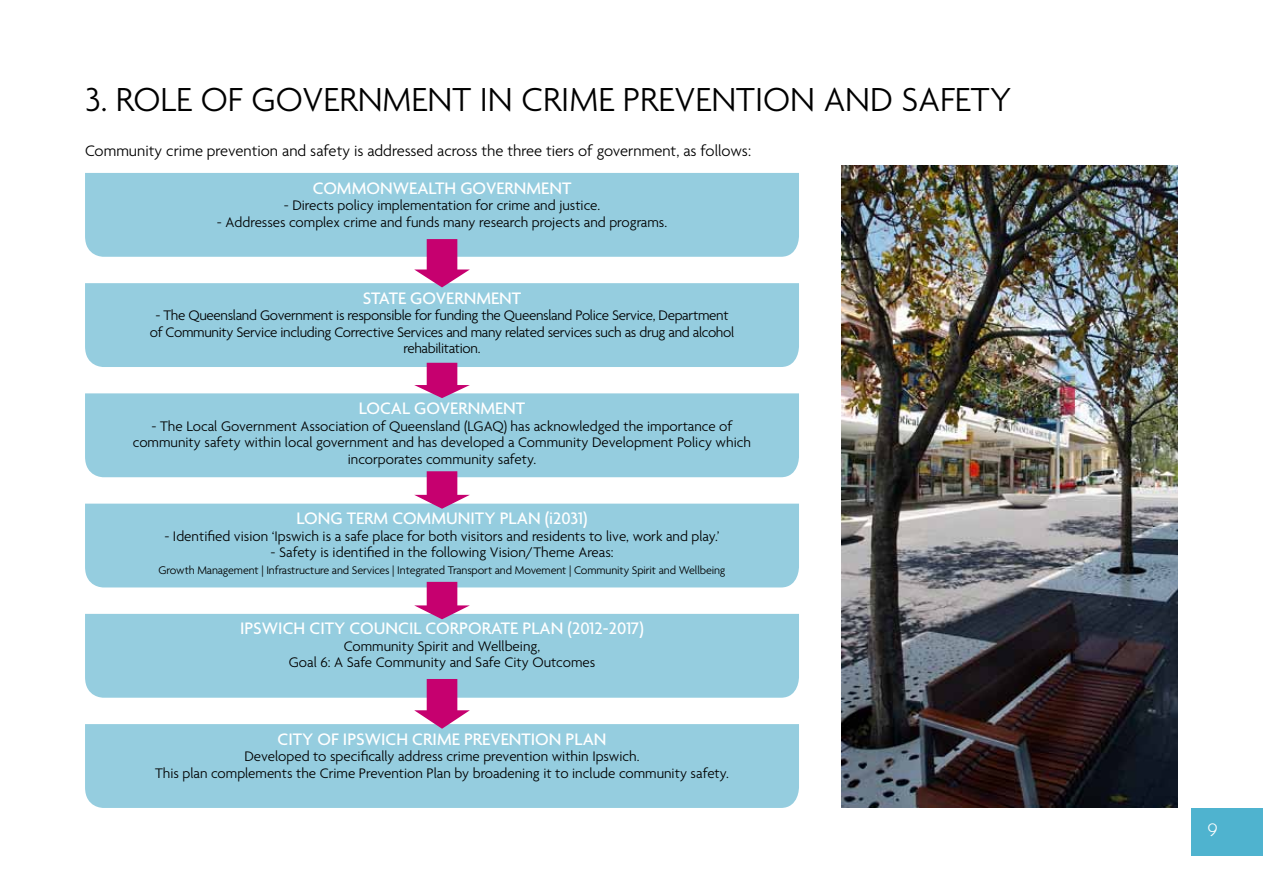
<style>
.page{position:relative;width:1263px;height:893px;background:#fff}
.page>*{position:absolute;margin:0;border:0;box-sizing:border-box;transform-origin:0 0}
.t1{font:300 36px "Agenda";color:#000}
.t2{font:500 18px "Agenda";color:#fff}
.t3{font:18px "Kabel IT Cby BT";color:#fff}
.t4{font:300 16.5px "Agenda";color:#000}
.t5{font:300 15px/16.5px "Agenda";color:#000;text-align:center}
.t6{font:300 15px/16.5px "Agenda";letter-spacing:-.02em;color:#000;text-align:center}
.t7{font:300 12px "Agenda";letter-spacing:-.01em;color:#000}
</style>
<div class="page">
<div style="left:85px;top:173px;width:714px;height:84px;background:#95cddf"></div>
<div style="left:1191px;top:808px;width:72px;height:47px;background:#4fb3cf"></div>
<div style="left:85px;top:283px;width:714px;height:84px;background:#95cddf"></div>
<div style="left:85px;top:393px;width:714px;height:84px;background:#95cddf"></div>
<div style="left:85px;top:504px;width:714px;height:83px;background:#95cddf"></div>
<div style="left:85px;top:614px;width:714px;height:84px;background:#95cddf"></div>
<div style="left:85px;top:724px;width:714px;height:84px;background:#95cddf"></div>
<svg style="left:414px;top:239px;width:56px;height:48px"></svg>
<svg style="left:414px;top:363px;width:56px;height:35px"></svg>
<svg style="left:414px;top:471px;width:56px;height:38px"></svg>
<svg style="left:414px;top:582px;width:56px;height:37px"></svg>
<svg style="left:414px;top:679px;width:56px;height:50px"></svg>
<img style="left:841px;top:166px;width:337px;height:642px">
<h1 class="t1" style="left:85px;top:80px;width:907px">3. Role of Government i n Crime Prevention and Safety</h1>
<p class="t4" style="left:85px;top:142px;width:667px">Community crime prevention and safety is addressed across the three tiers of government, as follows:</p>
<p class="t2" style="left:313px;top:178px;width:260px">COMMONWEALTH GOVERNMENT</p>
<p class="t5" style="left:284px;top:198px;width:318px">- Directs policy implementation for crime and justice.</p>
<p class="t5" style="left:217px;top:214px;width:452px">- Addresses complex crime and funds many research projects and programs.</p>
<p class="t2" style="left:363px;top:288px;width:160px">STATE GOVERNMENT</p>
<p class="t6" style="left:150px;top:308px;width:586px">- The Queensland Government is responsible for funding the Queensland Police Service, Department of Community Service including Corrective Services and many related services such as drug and alcohol rehabilitation.</p>
<p class="t2" style="left:359px;top:399px;width:168px">LOCAL GOVERNMENT</p>
<p class="t5" style="left:133px;top:418px;width:620px">- The Local Government Association of Queensland (LGAQ) has acknowledged the importance of community safety within local government and has developed a Community Development Policy which incorporates community safety.</p>
<p class="t2" style="left:297px;top:509px;width:292px">LONG TERM COMMUNITY PLAN (I2031)</p>
<p class="t5" style="left:164px;top:529px;width:557px">- Identified vision ‘Ipswich is a safe place for both visitors and residents to live, work and play.’</p>
<p class="t5" style="left:270px;top:545px;width:345px">- Safety is identified in the following Vision/Theme Areas:</p>
<p class="t7" style="left:159px;top:563px;width:568px">Growth Management | Infrastructure and Services | Integrated Transport and Movement | Community Spirit and Wellbeing</p>
<p class="t2" style="left:240px;top:619px;width:405px">IPSWICH CITY COUNCIL CORPORATE PLAN (2012-2017)</p>
<p class="t5" style="left:289px;top:639px;width:308px">Community Spirit and Wellbeing,<br>Goal 6: A Safe Community and Safe City Outcomes</p>
<p class="t2" style="left:277px;top:729px;width:331px">CITY OF IPSWICH CRIME PREVENTION PLAN</p>
<p class="t5" style="left:155px;top:749px;width:575px">Developed to specifically address crime prevention within Ipswich.<br>This plan complements the Crime Prevention Plan by broadening it to include community safety.</p>
<p class="t3" style="left:1208px;top:819px;width:11px">9</p>
</div>
